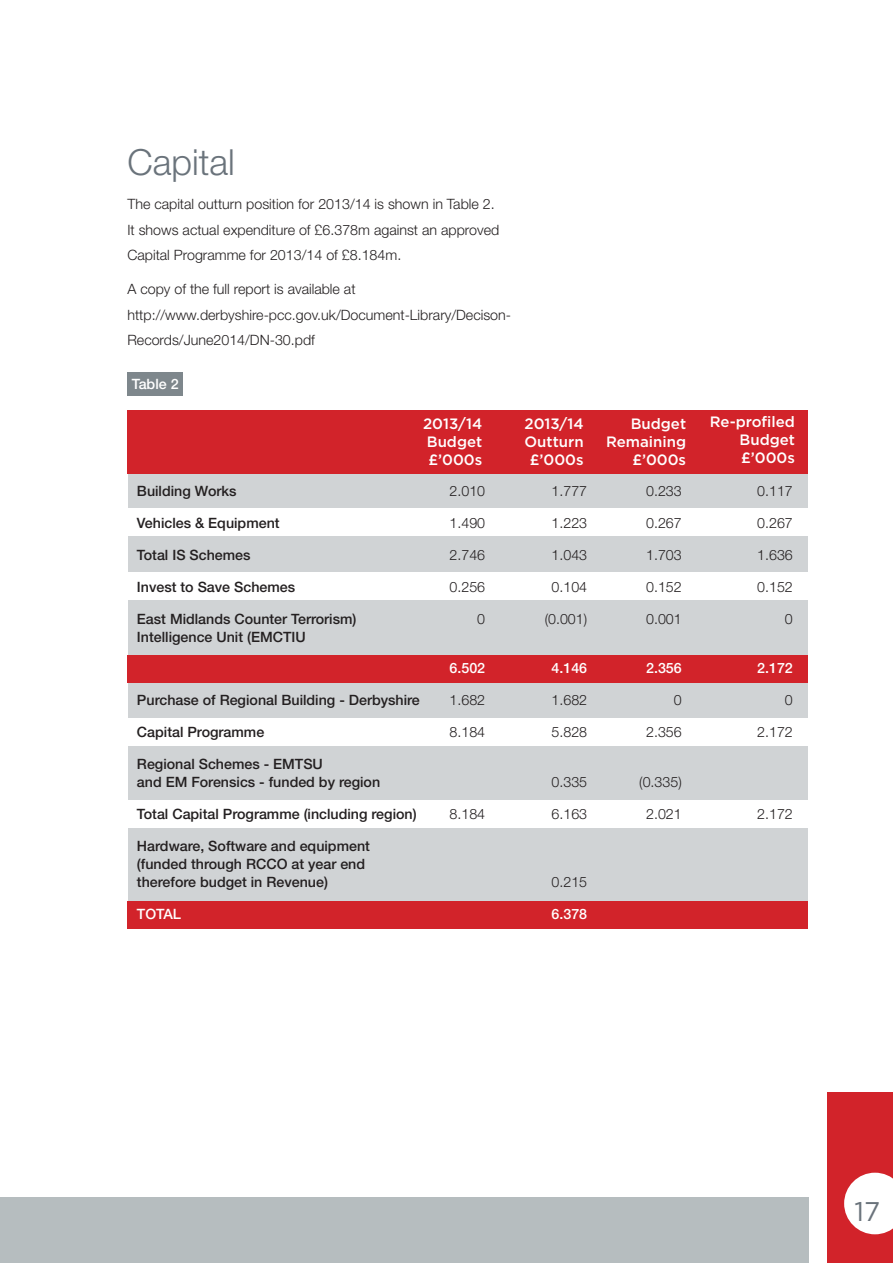
<style>
.page{position:relative;width:893px;height:1263px;background:#fff}
.page>*{position:absolute;margin:0;border:0;box-sizing:border-box;transform-origin:0 0}
.t1{font:300 36px "Helvetica Neue LT";color:#6a737b}
.t2{font:27px "Gotham";color:#6a737b}
.t3{font:500 15px/18px "Gotham";color:#fff;text-align:justify}
.t4{font:300 14.25px/25.5px "Helvetica Neue LT";color:#231f20}
.t5{font:500 14.25px/18px "Helvetica Neue LT";color:#231f20}
.t6{font:500 14.25px "Helvetica Neue LT";color:#fff}
</style>
<div class="page">
<div style="left:0;top:1197px;width:808px;height:66px;background:#b6bdbf"></div>
<div style="left:827px;top:1093px;width:65px;height:170px;background:#d2232a"></div>
<svg style="left:844px;top:1173px;width:48px;height:61px;background:#f8ddde"></svg>
<div style="left:128px;top:471px;width:680px;height:454px;background:#d0d3d5"></div>
<div style="left:127px;top:901px;width:681px;height:27px;background:#d2232a"></div>
<div style="left:127px;top:508px;width:681px;height:28px;background:#fff"></div>
<div style="left:127px;top:572px;width:681px;height:28px;background:#fff"></div>
<div style="left:127px;top:655px;width:681px;height:28px;background:#d2232a"></div>
<div style="left:127px;top:719px;width:681px;height:27px;background:#fff"></div>
<div style="left:127px;top:801px;width:681px;height:27px;background:#fff"></div>
<div style="left:127px;top:372px;width:56px;height:24px;background:#7e878c"></div>
<div style="left:127px;top:410px;width:681px;height:64px;background:#d2232a"></div>
<h1 class="t1" style="left:127px;top:149px;width:109px">Capital</h1>
<p class="t4" style="left:127px;top:192px;width:373px">The capital outturn position for 2013/14 is shown in Table 2.<br>It shows actual expenditure of £6.378m against an approved<br>Capital Programme for 2013/14 of £8.184m.</p>
<p class="t4" style="left:127px;top:277px;width:385px">A copy of the full report is available at http://www.derbyshire-pcc.gov.uk/Document-Library/Decison-<br>Records/June2014/DN-30.pdf</p>
<p class="t6" style="left:132px;top:378px;width:48px">Table 2</p>
<p class="t3" style="left:423px;top:416px;width:61px">2013/14<br>Budget £’000s</p>
<p class="t3" style="left:524px;top:416px;width:61px;text-align:center">2013/14<br>Outturn £’000s</p>
<p class="t3" style="left:739px;top:414px;width:57px;text-indent:-30px">Re-profiled Budget £’000s</p>
<p class="t3" style="left:606px;top:416px;width:82px;text-align:right">Budget<br>Remaining £’000s</p>
<p class="t5" style="left:137px;top:483px;width:101px">Building Works</p>
<p class="t4" style="left:449px;top:479px;width:37px">2.010</p>
<p class="t4" style="left:551px;top:479px;width:37px">1.777</p>
<p class="t4" style="left:646px;top:479px;width:37px">0.233</p>
<p class="t4" style="left:757px;top:479px;width:37px">0.117</p>
<p class="t5" style="left:137px;top:515px;width:144px">Vehicles &amp; Equipment</p>
<p class="t4" style="left:449px;top:511px;width:37px">1.490</p>
<p class="t4" style="left:551px;top:511px;width:37px">1.223</p>
<p class="t4" style="left:646px;top:511px;width:37px">0.267</p>
<p class="t4" style="left:757px;top:511px;width:37px">0.267</p>
<p class="t5" style="left:137px;top:547px;width:115px">Total IS Schemes</p>
<p class="t4" style="left:449px;top:543px;width:37px">2.746</p>
<p class="t4" style="left:551px;top:543px;width:37px">1.043</p>
<p class="t4" style="left:646px;top:543px;width:37px">1.703</p>
<p class="t4" style="left:757px;top:543px;width:37px">1.636</p>
<p class="t5" style="left:137px;top:579px;width:160px">Invest to Save Schemes</p>
<p class="t4" style="left:449px;top:575px;width:37px">0.256</p>
<p class="t4" style="left:551px;top:575px;width:37px">0.104</p>
<p class="t4" style="left:646px;top:575px;width:37px">0.152</p>
<p class="t4" style="left:757px;top:575px;width:37px">0.152</p>
<p class="t5" style="left:137px;top:611px;width:221px">East Midlands Counter Terrorism)</p>
<p class="t4" style="left:477px;top:607px;width:9px">0</p>
<p class="t4" style="left:544px;top:607px;width:44px">(0.001)</p>
<p class="t4" style="left:646px;top:607px;width:37px">0.001</p>
<p class="t4" style="left:784px;top:607px;width:9px">0</p>
<p class="t5" style="left:137px;top:629px;width:170px">Intelligence Unit (EMCTIU</p>
<p class="t6" style="left:449px;top:663px;width:37px">6.502</p>
<p class="t6" style="left:551px;top:663px;width:37px">4.146</p>
<p class="t6" style="left:646px;top:663px;width:37px">2.356</p>
<p class="t6" style="left:757px;top:663px;width:37px">2.172</p>
<p class="t5" style="left:137px;top:692px;width:284px">Purchase of Regional Building - Derbyshire</p>
<p class="t4" style="left:449px;top:689px;width:37px">1.682</p>
<p class="t4" style="left:551px;top:689px;width:37px">1.682</p>
<p class="t4" style="left:673px;top:689px;width:9px">0</p>
<p class="t4" style="left:784px;top:689px;width:9px">0</p>
<p class="t5" style="left:137px;top:724px;width:129px">Capital Programme</p>
<p class="t4" style="left:449px;top:721px;width:37px">8.184</p>
<p class="t4" style="left:551px;top:721px;width:37px">5.828</p>
<p class="t4" style="left:646px;top:721px;width:37px">2.356</p>
<p class="t4" style="left:757px;top:721px;width:37px">2.172</p>
<p class="t5" style="left:137px;top:756px;width:245px">Regional Schemes - EMTSU<br>and EM Forensics - funded by region</p>
<p class="t4" style="left:551px;top:770px;width:37px">0.335</p>
<p class="t4" style="left:639px;top:770px;width:44px">(0.335)</p>
<p class="t5" style="left:137px;top:806px;width:281px">Total Capital Programme (including region)</p>
<p class="t4" style="left:449px;top:802px;width:37px">8.184</p>
<p class="t4" style="left:551px;top:802px;width:37px">6.163</p>
<p class="t4" style="left:646px;top:802px;width:37px">2.021</p>
<p class="t4" style="left:757px;top:802px;width:37px">2.172</p>
<p class="t5" style="left:137px;top:838px;width:234px">Hardware, Software and equipment (funded through RCCO at year end therefore budget in Revenue)</p>
<p class="t4" style="left:551px;top:870px;width:37px">0.215</p>
<p class="t6" style="left:137px;top:908px;width:46px">TOTAL</p>
<p class="t6" style="left:551px;top:908px;width:37px">6.378</p>
<h2 class="t2" style="left:854px;top:1201px;width:27px">17</h2>
</div>
